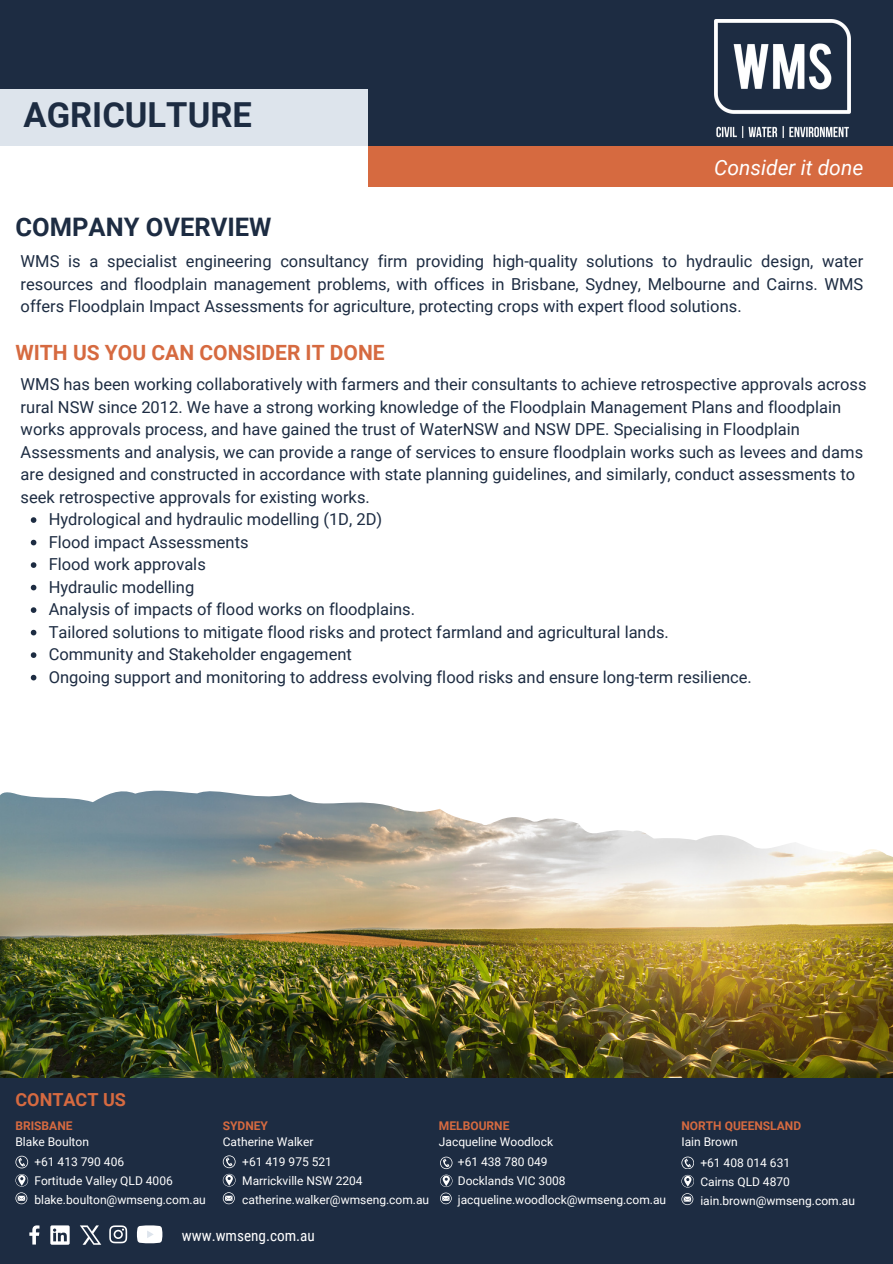
<style>
.page{position:relative;width:893px;height:1264px;background:#fff}
.page>*{position:absolute;margin:0;border:0;box-sizing:border-box;transform-origin:0 0}
.t1{font:700 34.5px "Roboto";color:#1d2c42}
.t2{font:700 25.5px "Roboto";color:#1d2c42}
.t3{font:700 21px "Roboto";color:#d66a40}
.t4{font:italic 21px "Roboto";color:#fff}
.t5{font:700 18px "Roboto";color:#d66a40}
.t6{font:16.5px/22.5px "Roboto";color:#1d2c42}
.t7{font:15.3px "Roboto Condensed";color:#fff}
.t8{font:12px "Roboto";color:#fff}
.t9{font:700 12px "Roboto";color:#d66a40}
</style>
<div class="page">
<div style="left:0;top:0;width:892px;height:1263px;background:#1d2c42"></div>
<div style="left:0;top:89px;width:368px;height:63px;background:#dde4ec"></div>
<div style="left:0;top:146px;width:892px;height:1117px;background:#fff"></div>
<img style="left:714px;top:19px;width:136px;height:118px">
<img style="left:0;top:790px;width:892px;height:288px">
<div style="left:0;top:1078px;width:892px;height:185px;background:#1d2c42"></div>
<svg style="left:50px;top:1225px;width:19px;height:19px"></svg>
<svg style="left:137px;top:1225px;width:25px;height:18px"></svg>
<svg style="left:29px;top:1225px;width:10px;height:19px"></svg>
<svg style="left:109px;top:1225px;width:18px;height:18px"></svg>
<svg style="left:15px;top:1192px;width:12px;height:12px"></svg>
<svg style="left:15px;top:1155px;width:13px;height:31px"></svg>
<svg style="left:440px;top:1192px;width:11px;height:12px"></svg>
<svg style="left:440px;top:1156px;width:12px;height:30px"></svg>
<svg style="left:223px;top:1192px;width:12px;height:12px"></svg>
<svg style="left:223px;top:1155px;width:12px;height:31px"></svg>
<svg style="left:681px;top:1193px;width:12px;height:11px"></svg>
<svg style="left:681px;top:1156px;width:12px;height:12px"></svg>
<svg style="left:681px;top:1174px;width:12px;height:13px"></svg>
<svg style="left:80px;top:1225px;width:21px;height:19px"></svg>
<div style="left:368px;top:146px;width:524px;height:41px;background:#d66a40"></div>
<svg style="left:31px;top:517px;width:5px;height:6px"></svg>
<svg style="left:31px;top:539px;width:5px;height:6px"></svg>
<svg style="left:31px;top:562px;width:5px;height:6px"></svg>
<svg style="left:31px;top:584px;width:5px;height:6px"></svg>
<svg style="left:31px;top:607px;width:5px;height:6px"></svg>
<svg style="left:31px;top:629px;width:5px;height:6px"></svg>
<svg style="left:31px;top:652px;width:5px;height:6px"></svg>
<svg style="left:31px;top:674px;width:5px;height:6px"></svg>
<p class="t1" style="left:24px;top:95px;width:230px">AGRICULTURE</p>
<p class="t4" style="left:714px;top:155px;width:151px">Consider it done</p>
<p class="t2" style="left:15px;top:213px;width:257px">COMPANY OVERVIEW</p>
<p class="t6" style="left:21px;top:250px;width:844px;text-align:justify">WMS is a specialist engineering consultancy firm providing high-quality solutions to hydraulic design, water resources and floodplain management problems, with offices in Brisbane, Sydney, Melbourne and Cairns. WMS offers Floodplain Impact Assessments for agriculture, protecting crops with expert flood solutions.</p>
<p class="t3" style="left:15px;top:340px;width:371px">WITH US YOU CAN CONSIDER IT DONE</p>
<p class="t6" style="left:21px;top:373px;width:847px">WMS has been working collaboratively with farmers and their consultants to achieve retrospective approvals across rural NSW since 2012. We have a strong working knowledge of the Floodplain Management Plans and floodplain works approvals process, and have gained the trust of WaterNSW and NSW DPE. Specialising in Floodplain Assessments and analysis, we can provide a range of services to ensure floodplain works such as levees and dams are designed and constructed in accordance with state planning guidelines, and similarly, conduct assessments to seek retrospective approvals for existing works.</p>
<p class="t6" style="left:49px;top:508px;width:335px">Hydrological and hydraulic modelling (1D, 2D)</p>
<p class="t6" style="left:49px;top:530px;width:201px">Flood impact Assessments</p>
<p class="t6" style="left:49px;top:553px;width:159px">Flood work approvals</p>
<p class="t6" style="left:49px;top:575px;width:147px">Hydraulic modelling</p>
<p class="t6" style="left:49px;top:598px;width:368px">Analysis of impacts of flood works on floodplains.</p>
<p class="t6" style="left:49px;top:620px;width:621px">Tailored solutions to mitigate flood risks and protect farmland and agricultural lands.</p>
<p class="t6" style="left:49px;top:643px;width:305px">Community and Stakeholder engagement</p>
<p class="t6" style="left:49px;top:665px;width:704px">Ongoing support and monitoring to address evolving flood risks and ensure long-term resilience.</p>
<p class="t5" style="left:15px;top:1089px;width:112px">CONTACT US</p>
<h1 class="t9" style="left:15px;top:1118px;width:59px">BRISBANE</h1>
<h4 class="t8" style="left:15px;top:1134px;width:75px">Blake Boulton</h4>
<h2 class="t8" style="left:34px;top:1154px;width:91px">+61 413 790 406</h2>
<h6 class="t8" style="left:34px;top:1173px;width:140px">Fortitude Valley QLD 4006</h6>
<h3 class="t8" style="left:34px;top:1192px;width:173px">blake.boulton@wmseng.com.au</h3>
<p class="t9" style="left:223px;top:1118px;width:47px">SYDNEY</p>
<p class="t8" style="left:223px;top:1134px;width:92px">Catherine Walker</p>
<p class="t8" style="left:242px;top:1154px;width:91px">+61 419 975 521</p>
<p class="t8" style="left:242px;top:1173px;width:122px">Marrickville NSW 2204</p>
<h5 class="t8" style="left:242px;top:1192px;width:188px">catherine.walker@wmseng.com.au</h5>
<p class="t7" style="left:182px;top:1226px;width:134px">www.wmseng.com.au</p>
<p class="t9" style="left:439px;top:1118px;width:72px">MELBOURNE</p>
<p class="t8" style="left:439px;top:1134px;width:116px">Jacqueline Woodlock</p>
<h6 class="t8" style="left:458px;top:1155px;width:91px">+61 438 780 049</h6>
<p class="t8" style="left:458px;top:1174px;width:109px">Docklands VIC 3008</p>
<p class="t8" style="left:458px;top:1193px;width:210px">jacqueline.woodlock@wmseng.com.au</p>
<p class="t9" style="left:681px;top:1118px;width:121px">NORTH QUEENSLAND</p>
<p class="t8" style="left:681px;top:1134px;width:58px">Iain Brown</p>
<p class="t8" style="left:700px;top:1155px;width:91px">+61 408 014 631</p>
<p class="t8" style="left:700px;top:1174px;width:91px">Cairns QLD 4870</p>
<p class="t8" style="left:700px;top:1193px;width:156px">iain.brown@wmseng.com.au</p>
</div>
